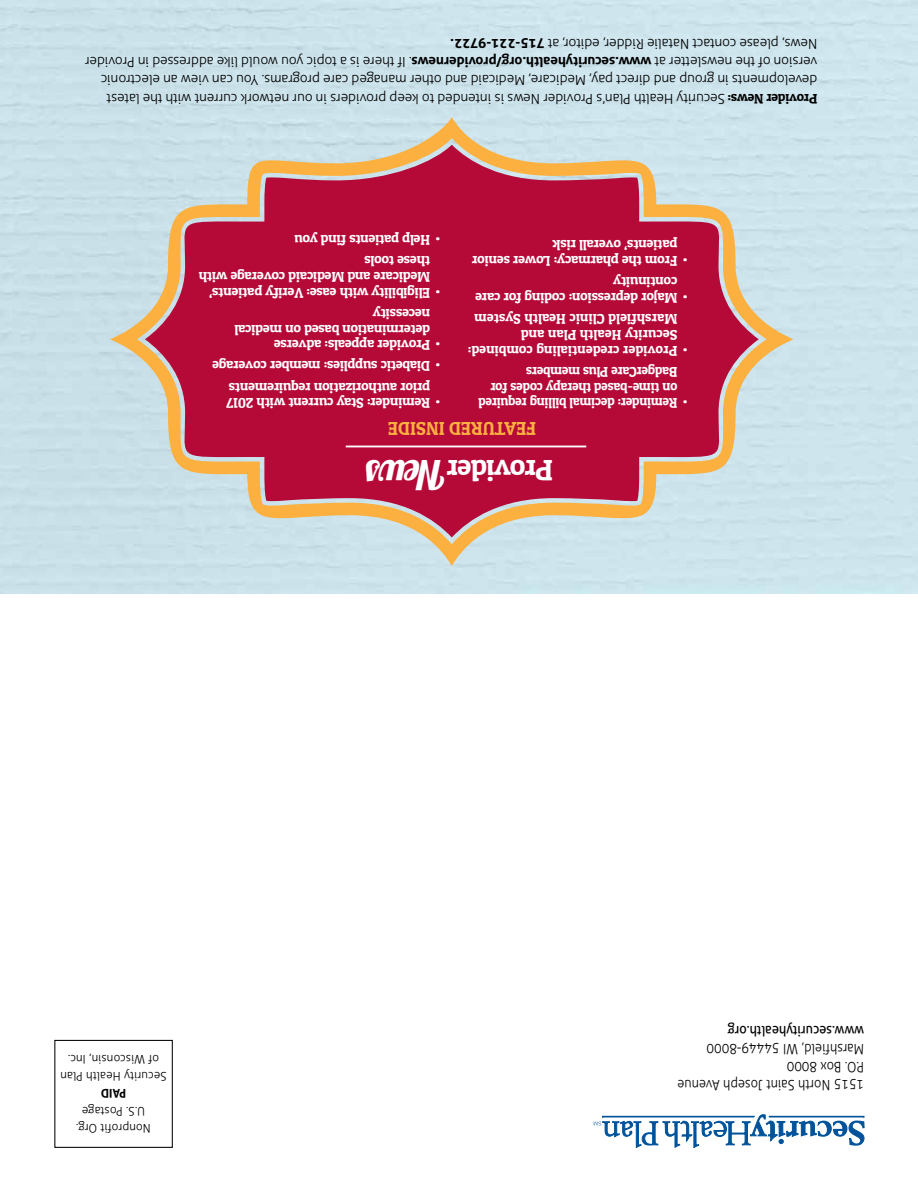
<style>
.page{position:relative;width:918px;height:1188px;background:#fff}
.page>*{position:absolute;margin:0;border:0;box-sizing:border-box;transform-origin:0 0}
.t1{font:40.35px "Lobster 1.4";color:#fff}
.t2{font:29.55px "Patua One";letter-spacing:-.03em;color:#fff}
.t3{font:18.75px "Patua One";color:#fbb040}
.t4{font:14.25px/15.8px "Patua One";letter-spacing:-.015em;color:#fff}
.t5{font:300 14.25px/18px "Aller";letter-spacing:-.005em;color:#000;scale:.9 1}
.t6{font:14.25px "Aller";letter-spacing:-.005em;color:#000;scale:.9 1}
.t7{font:300 13.8px/18.5px "Aller";letter-spacing:-.015em;color:#000}
.t8{font:300 12px/17.2px "Aller";color:#000;text-align:center}
.t9{font:700 12px "Aller";color:#000}
.s1{font-family:"Patua One";font-weight:400}
.s2{font-weight:700}
</style>
<div class="page">
<svg style="left:110px;top:117px;width:684px;height:449px;background:#c1657c"></svg>
<hr style="left:346px;top:446px;width:240px;height:1px;background:#fff">
<svg style="left:593px;top:1114px;width:271px;height:34px"></svg>
<div style="left:54px;top:1040px;width:119px;height:108px;border:1px solid #000"></div>
<p class="t7" style="left:817px;top:108px;width:734px;rotate:-180deg"><span class="s1">Provider News:</span> Security Health Plan’s Provider News is intended to keep providers in our network current with the latest developments in group and direct pay, Medicare, Medicaid and other managed care programs. You can view an electronic version of the newsletter at <span class="s2">www.securityhealth.org/providernews</span>. If there is a topic you would like addressed in Provider News, please contact Natalie Ridder, editor, at <span class="s2">715-221-9722.</span></p>
<p class="t4" style="left:441px;top:248px;width:148px;rotate:-180deg">• Help patients find you</p>
<p class="t4" style="left:430px;top:301px;width:233px;text-indent:-11px;rotate:-180deg">• Eligibility with ease: Verify patients’<br>Medicare and Medicaid coverage with these tools</p>
<p class="t4" style="left:430px;top:353px;width:197px;text-indent:-11px;rotate:-180deg">• Provider appeals: adverse determination based on medical necessity</p>
<p class="t4" style="left:441px;top:374px;width:230px;rotate:-180deg">• Diabetic supplies: member coverage</p>
<p class="t4" style="left:441px;top:411px;width:216px;text-align:center;rotate:-180deg">• Reminder: Stay current with 2017 prior authorization requirements</p>
<p class="t4" style="left:677px;top:269px;width:207px;text-indent:-11px;rotate:-180deg">• From the pharmacy: Lower senior patients’ overall risk</p>
<p class="t4" style="left:677px;top:306px;width:204px;text-indent:-11px;rotate:-180deg">• Major depression: coding for care continuity</p>
<p class="t4" style="left:677px;top:359px;width:211px;text-indent:-11px;rotate:-180deg">• Provider credentialing combined:<br>Security Health Plan and<br>Marshfield Clinic Health System</p>
<p class="t4" style="left:677px;top:411px;width:201px;text-indent:-10px;rotate:-180deg">• Reminder: decimal billing required on time-based therapy codes for<br>BadgerCare Plus members</p>
<h3 class="t3" style="left:536px;top:441px;width:150px;rotate:-180deg">FEATURED INSIDE</h3>
<h1 class="t1" style="left:445px;top:500px;width:80px;rotate:-180deg">News</h1>
<h2 class="t2" style="left:553px;top:488px;width:108px;rotate:-180deg">Provider</h2>
<p class="t8" style="left:167px;top:1085px;width:108px;rotate:-180deg">Security Health Plan of Wisconsin, Inc.</p>
<p class="t9" style="left:126px;top:1101px;width:27px;rotate:-180deg">PAID</p>
<p class="t8" style="left:151px;top:1137px;width:76px;rotate:-180deg">Nonprofit Org.<br>U.S. Postage</p>
<p class="t6" style="left:864px;top:1040px;width:153px;rotate:-180deg">www.securityhealth.org</p>
<p class="t5" style="left:864px;top:1094px;width:209px;rotate:-180deg">1515 North Saint Joseph Avenue<br>P.O. Box 8000<br>Marshfield, WI 54449-8000</p>
</div>
